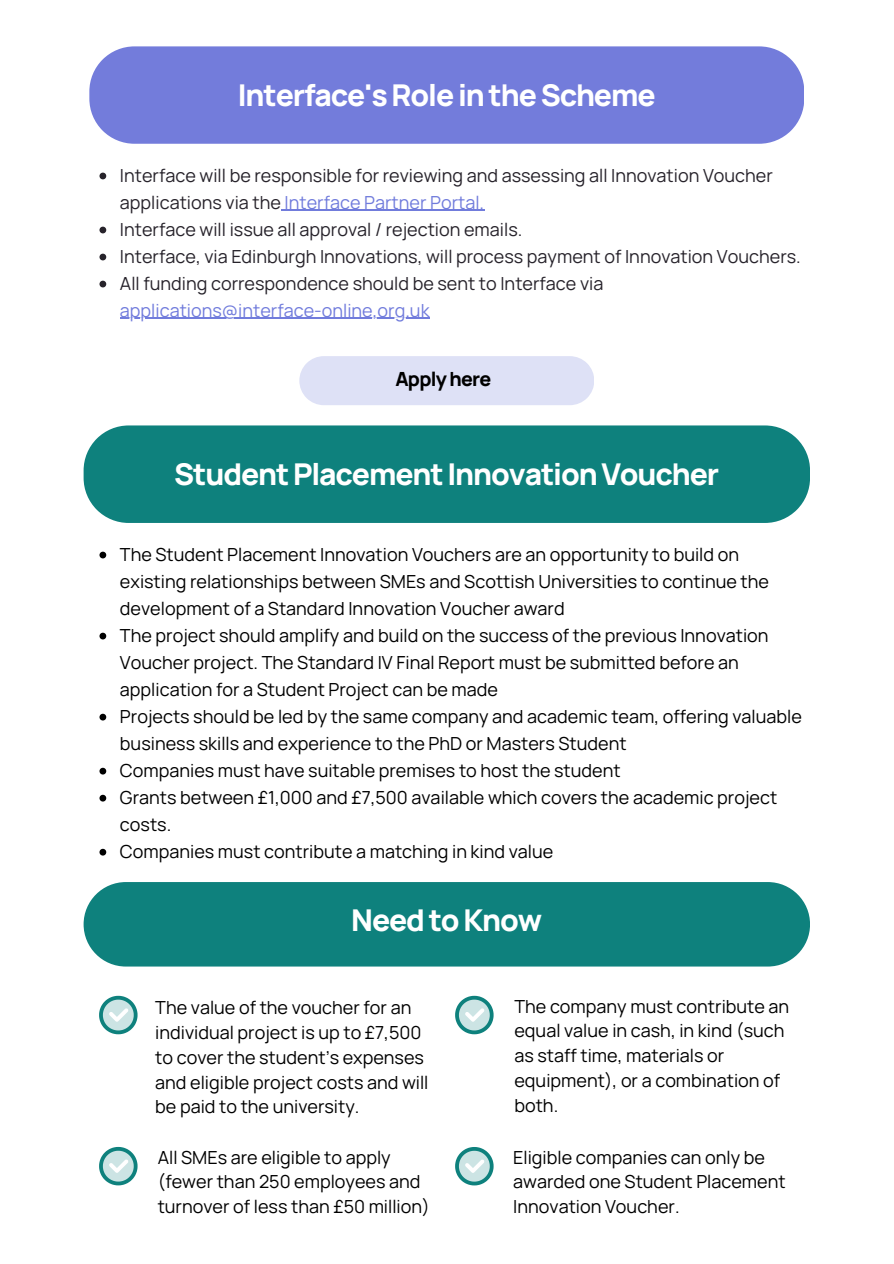
<style>
.page{position:relative;width:894px;height:1264px;background:#fff}
.page>*{position:absolute;margin:0;border:0;box-sizing:border-box;transform-origin:0 0}
.t1{font:800 30px "Manrope";letter-spacing:-.04em;color:#fff}
.t2{font:800 19.5px "Manrope";letter-spacing:-.04em;color:#000}
.t3{font:18px/24.8px "Manrope";color:#000}
.t4{font:18px/27px "Manrope";color:#27232b}
.t5{font:18px "Manrope";color:#717cdc}
.s1{color:#717cdc}
</style>
<div class="page">
<div style="left:89px;top:46px;width:714px;height:98px;background:#737cdb"></div>
<svg style="left:99px;top:173px;width:7px;height:6px"></svg>
<hr style="left:281px;top:210px;width:203px;height:1px;background:#717cdc">
<svg style="left:99px;top:227px;width:7px;height:6px"></svg>
<svg style="left:99px;top:254px;width:7px;height:6px"></svg>
<svg style="left:99px;top:281px;width:7px;height:6px"></svg>
<hr style="left:120px;top:318px;width:309px;height:1px;background:#717cdc">
<div style="left:299px;top:356px;width:295px;height:49px;background:#dee1f6"></div>
<div style="left:84px;top:425px;width:725px;height:98px;background:#0e817d"></div>
<svg style="left:99px;top:551px;width:7px;height:7px"></svg>
<svg style="left:99px;top:632px;width:7px;height:7px"></svg>
<svg style="left:99px;top:713px;width:7px;height:7px"></svg>
<svg style="left:99px;top:767px;width:7px;height:7px"></svg>
<svg style="left:99px;top:794px;width:7px;height:7px"></svg>
<svg style="left:99px;top:848px;width:7px;height:7px"></svg>
<div style="left:84px;top:882px;width:725px;height:84px;background:#0e817d;border-radius:42px"></div>
<svg style="left:99px;top:995px;width:38px;height:39px"></svg>
<svg style="left:455px;top:995px;width:38px;height:39px"></svg>
<svg style="left:99px;top:1146px;width:38px;height:39px"></svg>
<svg style="left:455px;top:1147px;width:38px;height:38px"></svg>
<h1 class="t1" style="left:238px;top:74px;width:419px">Interface's Role in the Scheme</h1>
<p class="t4" style="left:120px;top:161px;width:654px">Interface will be responsible for reviewing and assessing all Innovation Voucher applications via the <span class="s1">Interface Partner Portal.</span></p>
<p class="t4" style="left:120px;top:215px;width:404px">Interface will issue all approval / rejection emails.</p>
<p class="t4" style="left:120px;top:242px;width:682px">Interface, via Edinburgh Innovations, will process payment of Innovation Vouchers.</p>
<p class="t4" style="left:120px;top:269px;width:485px">All funding correspondence should be sent to Interface via</p>
<h2 class="t5" style="left:120px;top:297px;width:311px">applications@interface-online,org.uk</h2>
<h1 class="t2" style="left:395px;top:365px;width:97px">Apply here</h1>
<p class="t1" style="left:174px;top:453px;width:546px">Student Placement Innovation Voucher</p>
<p class="t3" style="left:120px;top:540px;width:650px;line-height:27px">The Student Placement Innovation Vouchers are an opportunity to build on existing relationships between SMEs and Scottish Universities to continue the development of a Standard Innovation Voucher award</p>
<p class="t3" style="left:120px;top:621px;width:650px;line-height:27px">The project should amplify and build on the success of the previous Innovation<br>Voucher project. The Standard IV Final Report must be submitted before an application for a Student Project can be made</p>
<p class="t3" style="left:120px;top:702px;width:683px;line-height:27px">Projects should be led by the same company and academic team, offering valuable business skills and experience to the PhD or Masters Student</p>
<p class="t3" style="left:120px;top:757px;width:502px">Companies must have suitable premises to host the student</p>
<p class="t3" style="left:120px;top:783px;width:658px;line-height:27px">Grants between £1,000 and £7,500 available which covers the academic project costs.</p>
<h1 class="t3" style="left:120px;top:838px;width:435px">Companies must contribute a matching in kind value</h1>
<p class="t1" style="left:351px;top:899px;width:192px">Need to Know</p>
<p class="t3" style="left:155px;top:994px;width:275px">The value of the voucher for an individual project is up to £7,500 to cover the student’s expenses and eligible project costs and will be paid to the university.</p>
<p class="t3" style="left:514px;top:993px;width:276px">The company must contribute an equal value in cash, in kind (such as staff time, materials or equipment), or a combination of both.</p>
<p class="t3" style="left:158px;top:1144px;width:273px">All SMEs are eligible to apply (fewer than 250 employees and turnover of less than £50 million)</p>
<p class="t3" style="left:513px;top:1144px;width:274px">Eligible companies can only be awarded one Student Placement<br>Innovation Voucher.</p>
</div>
